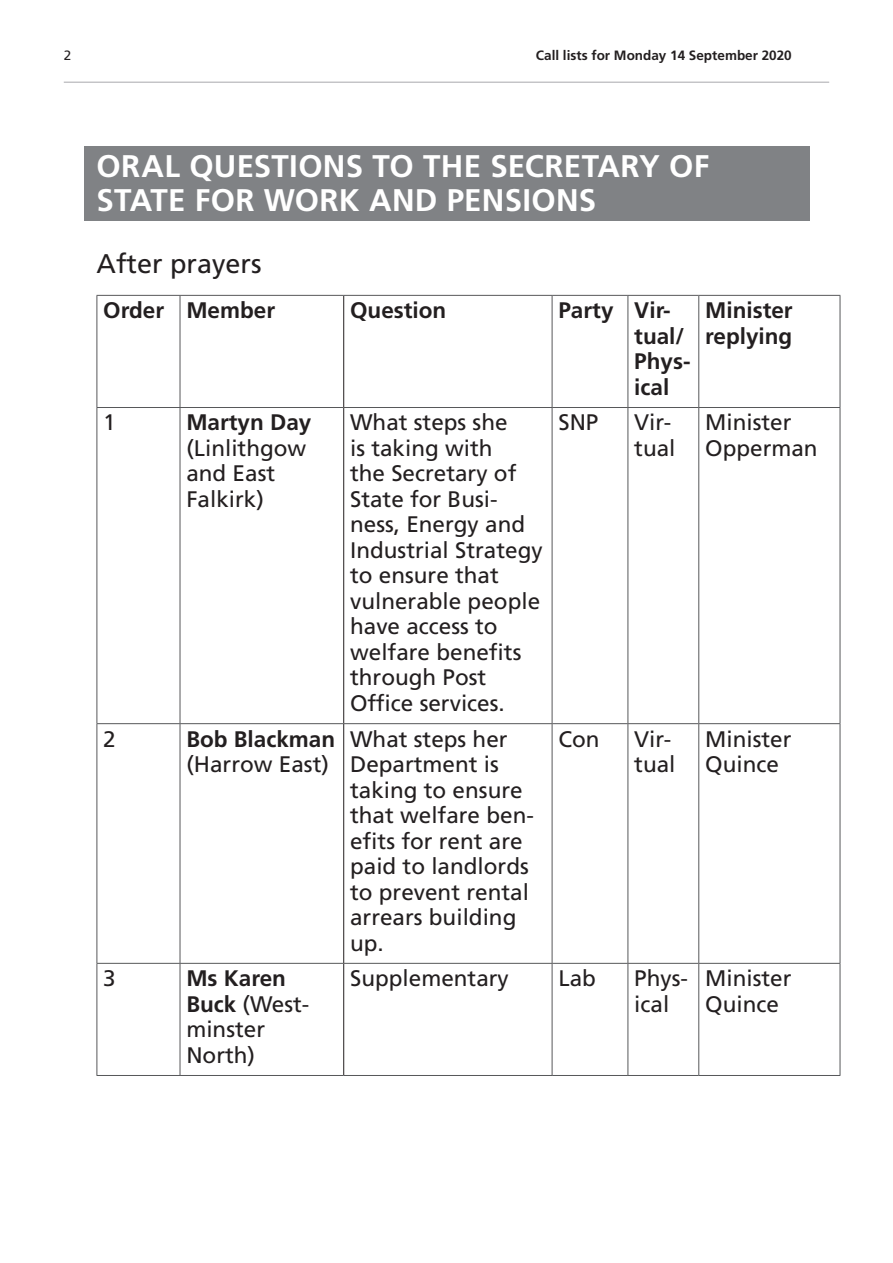
<style>
.page{position:relative;width:893px;height:1263px;background:#fff}
.page>*{position:absolute;margin:0;border:0;box-sizing:border-box;transform-origin:0 0}
.Heading2Grey{font:700 31.2px/34.3px "Frutiger LT Std";letter-spacing:.005em;color:#fff}
.t1{font:27px "Frutiger LT Std";color:#231f20}
.Member{font:22.5px/25.5px "Frutiger LT Std";color:#231f20}
.BoldTimingHeading{font:700 22.5px/25.5px "Frutiger LT Std";color:#231f20}
.t2{font:700 13.5px "Frutiger LT Std";color:#231f20}
.t3{font:13.5px "Frutiger LT Std";color:#231f20}
.s1{font-weight:700}
</style>
<div class="page">
<hr style="left:64px;top:82px;width:765px;height:1px;background:#a8a9ad">
<div style="left:84px;top:147px;width:725px;height:74px;background:#808285"></div>
<hr style="left:97px;top:295px;width:83px;height:1px;background:#57585a">
<hr style="left:97px;top:296px;width:1px;height:111px;background:#57585a">
<hr style="left:180px;top:295px;width:164px;height:1px;background:#57585a">
<hr style="left:180px;top:296px;width:1px;height:111px;background:#57585a">
<hr style="left:344px;top:295px;width:208px;height:1px;background:#57585a">
<hr style="left:552px;top:295px;width:76px;height:1px;background:#57585a">
<hr style="left:552px;top:296px;width:1px;height:111px;background:#57585a">
<hr style="left:628px;top:295px;width:71px;height:1px;background:#57585a">
<hr style="left:627px;top:296px;width:1px;height:111px;background:#57585a">
<hr style="left:699px;top:295px;width:141px;height:1px;background:#57585a">
<hr style="left:698px;top:296px;width:1px;height:111px;background:#57585a">
<hr style="left:840px;top:296px;width:1px;height:111px;background:#57585a">
<hr style="left:97px;top:407px;width:83px;height:1px;background:#57585a">
<hr style="left:97px;top:408px;width:1px;height:315px;background:#57585a">
<hr style="left:180px;top:407px;width:164px;height:1px;background:#57585a">
<hr style="left:180px;top:408px;width:1px;height:315px;background:#57585a">
<hr style="left:344px;top:407px;width:208px;height:1px;background:#57585a">
<hr style="left:552px;top:407px;width:76px;height:1px;background:#57585a">
<hr style="left:552px;top:408px;width:1px;height:315px;background:#57585a">
<hr style="left:628px;top:407px;width:71px;height:1px;background:#57585a">
<hr style="left:627px;top:408px;width:1px;height:315px;background:#57585a">
<hr style="left:699px;top:407px;width:141px;height:1px;background:#57585a">
<hr style="left:698px;top:408px;width:1px;height:315px;background:#57585a">
<hr style="left:840px;top:408px;width:1px;height:315px;background:#57585a">
<hr style="left:97px;top:723px;width:83px;height:1px;background:#57585a">
<hr style="left:97px;top:724px;width:1px;height:239px;background:#57585a">
<hr style="left:180px;top:723px;width:164px;height:1px;background:#57585a">
<hr style="left:180px;top:724px;width:1px;height:239px;background:#57585a">
<hr style="left:344px;top:723px;width:208px;height:1px;background:#57585a">
<hr style="left:552px;top:723px;width:76px;height:1px;background:#57585a">
<hr style="left:552px;top:724px;width:1px;height:239px;background:#57585a">
<hr style="left:628px;top:723px;width:71px;height:1px;background:#57585a">
<hr style="left:627px;top:724px;width:1px;height:239px;background:#57585a">
<hr style="left:699px;top:723px;width:141px;height:1px;background:#57585a">
<hr style="left:698px;top:724px;width:1px;height:239px;background:#57585a">
<hr style="left:840px;top:724px;width:1px;height:239px;background:#57585a">
<hr style="left:97px;top:963px;width:83px;height:1px;background:#57585a">
<hr style="left:97px;top:964px;width:1px;height:111px;background:#57585a">
<hr style="left:180px;top:963px;width:164px;height:1px;background:#57585a">
<hr style="left:180px;top:964px;width:1px;height:111px;background:#57585a">
<hr style="left:344px;top:963px;width:208px;height:1px;background:#57585a">
<hr style="left:552px;top:963px;width:76px;height:1px;background:#57585a">
<hr style="left:552px;top:964px;width:1px;height:111px;background:#57585a">
<hr style="left:628px;top:963px;width:71px;height:1px;background:#57585a">
<hr style="left:627px;top:964px;width:1px;height:111px;background:#57585a">
<hr style="left:699px;top:963px;width:141px;height:1px;background:#57585a">
<hr style="left:698px;top:964px;width:1px;height:111px;background:#57585a">
<hr style="left:840px;top:964px;width:1px;height:111px;background:#57585a">
<hr style="left:97px;top:1075px;width:83px;height:1px;background:#57585a">
<hr style="left:180px;top:1075px;width:164px;height:1px;background:#57585a">
<hr style="left:344px;top:1075px;width:208px;height:1px;background:#57585a">
<hr style="left:552px;top:1075px;width:76px;height:1px;background:#57585a">
<hr style="left:628px;top:1075px;width:71px;height:1px;background:#57585a">
<hr style="left:699px;top:1075px;width:141px;height:1px;background:#57585a">
<hr style="left:343px;top:296px;width:1px;height:111px;background:#231f20">
<hr style="left:343px;top:408px;width:1px;height:315px;background:#231f20">
<hr style="left:343px;top:724px;width:1px;height:239px;background:#231f20">
<hr style="left:343px;top:964px;width:1px;height:111px;background:#231f20">
<p class="t3" style="left:64px;top:47px;width:9px">2</p>
<p class="t2" style="left:536px;top:48px;width:257px">Call lists for Monday 14 September 2020</p>
<h2 class="Heading2Grey" style="left:97px;top:149px;width:614px">ORAL QUESTIONS TO THE SECRETARY OF<br>STATE FOR WORK AND PENSIONS</h2>
<p class="t1" style="left:97px;top:248px;width:167px">After prayers</p>
<p class="BoldTimingHeading" style="left:103px;top:298px;width:62px">Order</p>
<p class="BoldTimingHeading" style="left:186px;top:298px;width:90px">Member</p>
<p class="BoldTimingHeading" style="left:350px;top:298px;width:98px">Question</p>
<p class="BoldTimingHeading" style="left:558px;top:298px;width:57px">Party</p>
<p class="BoldTimingHeading" style="left:634px;top:298px;width:58px">Vir&shy;tual/<br>Phys&shy;ical</p>
<p class="BoldTimingHeading" style="left:705px;top:298px;width:89px">Minister replying</p>
<p class="Member" style="left:103px;top:410px;width:14px">1</p>
<p class="Member" style="left:186px;top:410px;width:127px"><span class="s1">Martyn Day </span>(Linlithgow and East<br>Falkirk)</p>
<p class="Member" style="left:350px;top:410px;width:194px">What steps she<br>is taking with<br>the Secretary of<br>State for Busi&shy;ness, Energy and<br>Industrial Strategy to ensure that vulnerable people have access to welfare benefits through Post<br>Office services.</p>
<p class="Member" style="left:558px;top:410px;width:42px">SNP</p>
<p class="Member" style="left:634px;top:410px;width:43px">Vir&shy;tual</p>
<p class="Member" style="left:705px;top:410px;width:114px">Minister<br>Opperman</p>
<p class="Member" style="left:103px;top:726px;width:14px">2</p>
<p class="Member" style="left:186px;top:726px;width:150px"><span class="s1">Bob Blackman </span>(Harrow East)</p>
<p class="Member" style="left:350px;top:726px;width:185px">What steps her<br>Department is taking to ensure that welfare ben&shy;efits for rent are paid to landlords to prevent rental arrears building up.</p>
<p class="Member" style="left:558px;top:726px;width:43px">Con</p>
<p class="Member" style="left:634px;top:726px;width:43px">Vir&shy;tual</p>
<p class="Member" style="left:705px;top:726px;width:88px">Minister<br>Quince</p>
<p class="Member" style="left:103px;top:966px;width:14px">3</p>
<p class="Member" style="left:186px;top:966px;width:125px"><span class="s1">Ms Karen<br>Buck</span> (West&shy;minster<br>North)</p>
<p class="Member" style="left:350px;top:966px;width:160px">Supplementary</p>
<p class="Member" style="left:558px;top:966px;width:39px">Lab</p>
<p class="Member" style="left:634px;top:966px;width:55px">Phys&shy;ical</p>
<p class="Member" style="left:705px;top:966px;width:88px">Minister<br>Quince</p>
</div>
